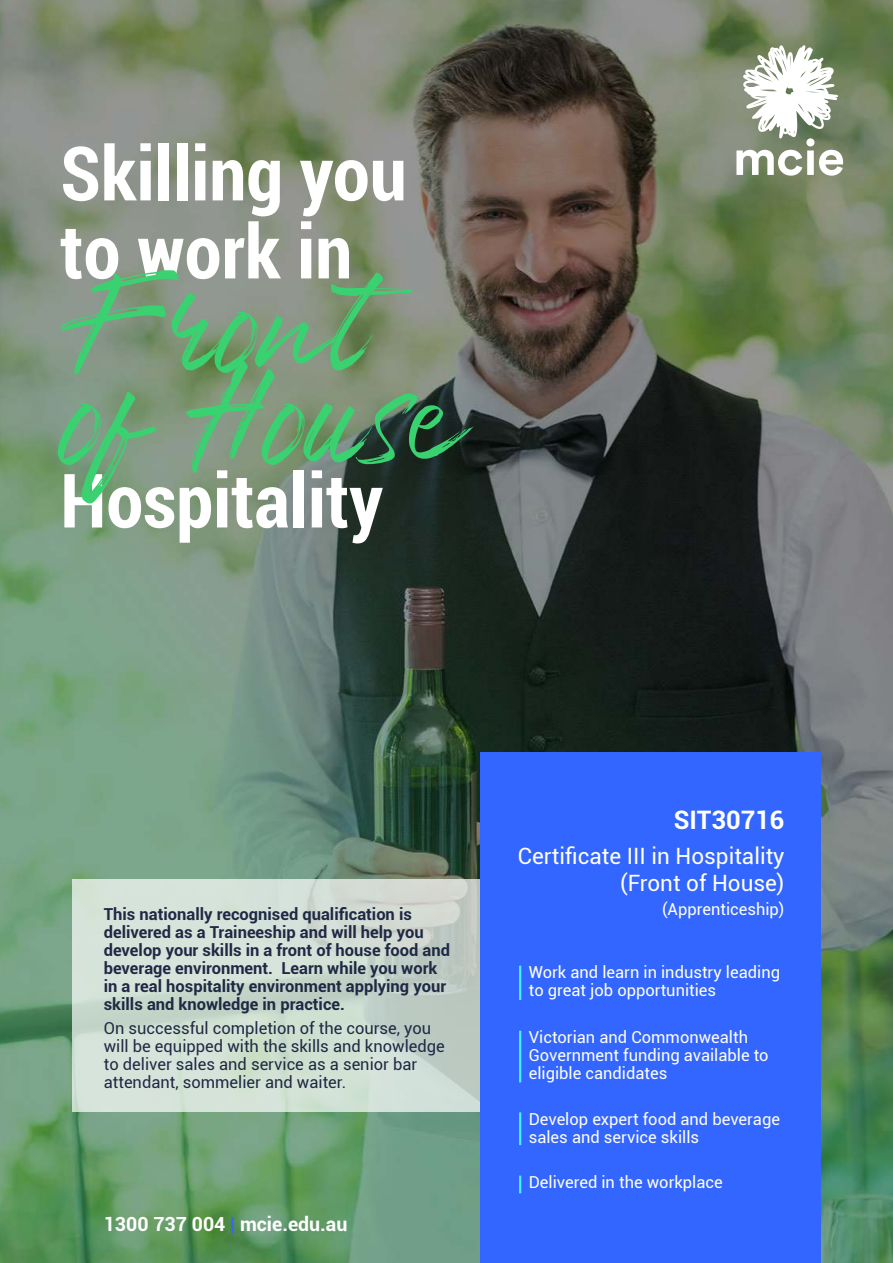
<style>
.page{position:relative;width:893px;height:1263px;background:#fff}
.page>*{position:absolute;margin:0;border:0;box-sizing:border-box;transform-origin:0 0}
.t1{font:150px "Ballistick";color:#3ad171}
.t2{font:700 condensed 75px/78px "Roboto";color:#fff}
.t3{font:700 25.5px "Roboto";color:#fff}
.t4{font:22.5px/27px "Roboto";color:#fff;text-align:right}
.t5{font:700 19.5px "Roboto";color:#fff}
.t6{font:700 16.5px/18px "Roboto";color:#1f2944}
.t7{font:16.5px/18px "Roboto";color:#fff}
.t8{font:16.5px/18px "Roboto";color:#1f2944}
.s1{color:#36f}
</style>
<div class="page">
<img style="left:0;top:0;width:893px;height:1263px">
<svg style="left:736px;top:45px;width:107px;height:131px"></svg>
<svg style="left:72px;top:880px;width:408px;height:232px;background:#cedcd2"></svg>
<div style="left:480px;top:753px;width:341px;height:510px;background:#36f"></div>
<hr style="left:519px;top:965px;width:2px;height:35px;background:#43f3fe">
<hr style="left:519px;top:1112px;width:2px;height:33px;background:#43f3fe">
<svg style="left:519px;top:1175px;width:2px;height:18px"></svg>
<hr style="left:519px;top:1031px;width:2px;height:51px;background:#43f3fe">
<h2 class="t2" style="left:60px;top:141px;width:348px">Skilling you to work in</h2>
<h1 class="t1" style="left:60px;top:261px;width:310px">Front</h1>
<h1 class="t1" style="left:60px;top:353px;width:403px">of House</h1>
<h2 class="t2" style="left:60px;top:468px;width:324px">Hospitality</h2>
<p class="t6" style="left:104px;top:904px;width:348px">This nationally recognised qualification is delivered as a Traineeship and will help you develop your skills in a front of house food and beverage environment. Learn while you work in a real hospitality environment applying your skills and knowledge in practice.</p>
<p class="t8" style="left:104px;top:1020px;width:343px">On successful completion of the course, you will be equipped with the skills and knowledge to deliver sales and service as a senior bar attendant, sommelier and waiter.</p>
<p class="t5" style="left:104px;top:1216px;width:245px">1300 737 004 <span class="s1">|</span> mcie.edu.au</p>
<h3 class="t3" style="left:674px;top:809px;width:112px">SIT30716</h3>
<h3 class="t4" style="left:518px;top:842px;width:268px">Certificate III in Hospitality (Front of House)</h3>
<p class="t7" style="left:662px;top:900px;width:124px">(Apprenticeship)</p>
<p class="t7" style="left:529px;top:965px;width:253px">Work and learn in industry leading to great job opportunities</p>
<p class="t7" style="left:529px;top:1029px;width:241px">Victorian and Commonwealth<br>Government funding available to eligible candidates</p>
<p class="t7" style="left:529px;top:1111px;width:253px">Develop expert food and beverage sales and service skills</p>
<p class="t7" style="left:529px;top:1175px;width:195px">Delivered in the workplace</p>
</div>
